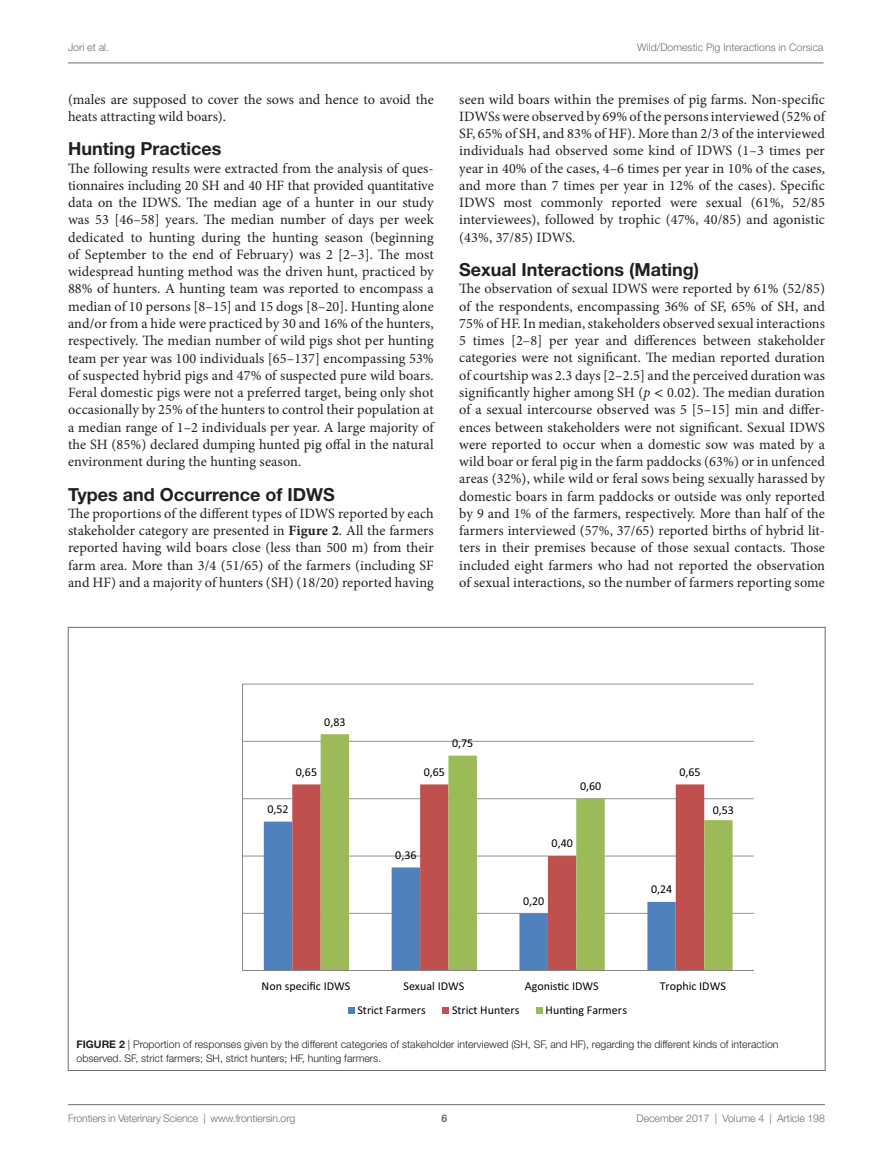
<style>
.page{position:relative;width:893px;height:1170px;background:#fff}
.page>*{position:absolute;margin:0;border:0;box-sizing:border-box;transform-origin:0 0}
.t1{font:700 18px "Helvetica Neue LT Std";color:#231f20}
.t2{font:14.25px/17.2px "Minion Pro";letter-spacing:.005em;color:#231f20;text-align:justify}
.t3{font:12px "Calibri";color:#000}
.t4{font:300 10.5px/14.2px "Helvetica Neue LT Std";color:#231f20}
.t5{font:300 10.5px "Helvetica Neue LT Std";color:#6c6d70}
.t6{font:700 10.5px "Helvetica Neue LT Std";color:#6c6d70}
.s1{font-weight:700}
.s2{font-style:italic}
.s3{font-family:"STIX General"}
</style>
<div class="page">
<hr style="left:242px;top:683px;width:512px;height:1px;background:#868686">
<hr style="left:242px;top:740px;width:512px;height:1px;background:#868686">
<hr style="left:242px;top:798px;width:512px;height:1px;background:#868686">
<hr style="left:242px;top:855px;width:512px;height:1px;background:#868686">
<hr style="left:242px;top:912px;width:512px;height:1px;background:#868686">
<div style="left:264px;top:821px;width:28px;height:149px;background:#4f81bd"></div>
<svg style="left:292px;top:784px;width:29px;height:186px;background:#c05450"></svg>
<svg style="left:321px;top:734px;width:412px;height:236px"></svg>
<hr style="left:242px;top:684px;width:1px;height:286px;background:#868686">
<hr style="left:242px;top:970px;width:512px;height:1px;background:#868686">
<div style="left:348px;top:1007px;width:7px;height:6px;background:#4f81bd"></div>
<div style="left:442px;top:1007px;width:7px;height:6px;background:#c0504d"></div>
<div style="left:536px;top:1007px;width:7px;height:6px;background:#9bbb59"></div>
<hr style="left:68px;top:63px;width:756px;height:1px;background:#6c6d70">
<hr style="left:68px;top:1104px;width:757px;height:1px;background:#6c6d70">
<p class="t5" style="left:68px;top:41px;width:43px">Jori et al.</p>
<p class="t5" style="left:637px;top:41px;width:188px">Wild/Domestic Pig Interactions in Corsica</p>
<p class="t2" style="left:68px;top:90px;width:367px">(males are supposed to cover the sows and hence to avoid the heats attracting wild boars).</p>
<p class="t1" style="left:68px;top:138px;width:155px">Hunting Practices</p>
<p class="t2" style="left:68px;top:159px;width:367px">The following results were extracted from the analysis of ques&shy;tionnaires including 20 SH and 40 HF that provided quantitative data on the IDWS. The median age of a hunter in our study was 53 [46–58] years. The median number of days per week dedicated to hunting during the hunting season (beginning of September to the end of February) was 2 [2–3]. The most widespread hunting method was the driven hunt, practiced by 88% of hunters. A hunting team was reported to encompass a median of 10 persons [8–15] and 15 dogs [8–20]. Hunting alone and/or from a hide were practiced by 30 and 16% of the hunters, respectively. The median number of wild pigs shot per hunting team per year was 100 individuals [65–137] encompassing 53% of suspected hybrid pigs and 47% of suspected pure wild boars.<br>Feral domestic pigs were not a preferred target, being only shot occasionally by 25% of the hunters to control their population at a median range of 1–2 individuals per year. A large majority of the SH (85%) declared dumping hunted pig offal in the natural environment during the hunting season.</p>
<p class="t1" style="left:68px;top:483px;width:267px">Types and Occurrence of IDWS</p>
<p class="t2" style="left:68px;top:504px;width:367px">The proportions of the different types of IDWS reported by each stakeholder category are presented in <span class="s1">Figure 2</span>. All the farmers reported having wild boars close (less than 500 m) from their farm area. More than 3/4 (51/65) of the farmers (including SF and HF) and a majority of hunters (SH) (18/20) reported having</p>
<p class="t2" style="left:459px;top:90px;width:367px">seen wild boars within the premises of pig farms. Non-specific IDWSs were observed by 69% of the persons interviewed (52% of SF, 65% of SH, and 83% of HF). More than 2/3 of the interviewed individuals had observed some kind of IDWS (1–3 times per year in 40% of the cases, 4–6 times per year in 10% of the cases, and more than 7 times per year in 12% of the cases). Specific IDWS most commonly reported were sexual (61%, 52/85 interviewees), followed by trophic (47%, 40/85) and agonistic (43%, 37/85) IDWS.</p>
<p class="t1" style="left:459px;top:258px;width:241px">Sexual Interactions (Mating)</p>
<p class="t2" style="left:459px;top:280px;width:367px">The observation of sexual IDWS were reported by 61% (52/85) of the respondents, encompassing 36% of SF, 65% of SH, and 75% of HF. In median, stakeholders observed sexual interactions 5 times [2–8] per year and differences between stakeholder categories were not significant. The median reported duration of courtship was 2.3 days [2–2.5] and the perceived duration was significantly higher among SH (<span class="s2">p</span> <span class="s3">&lt;</span> 0.02). The median duration of a sexual intercourse observed was 5 [5–15] min and differ&shy;ences between stakeholders were not significant. Sexual IDWS were reported to occur when a domestic sow was mated by a wild boar or feral pig in the farm paddocks (63%) or in unfenced areas (32%), while wild or feral sows being sexually harassed by domestic boars in farm paddocks or outside was only reported by 9 and 1% of the farmers, respectively. More than half of the farmers interviewed (57%, 37/65) reported births of hybrid lit&shy;ters in their premises because of those sexual contacts. Those included eight farmers who had not reported the observation of sexual interactions, so the number of farmers reporting some</p>
<p class="t3" style="left:324px;top:714px;width:23px">0,83</p>
<p class="t3" style="left:296px;top:764px;width:23px">0,65</p>
<p class="t3" style="left:424px;top:764px;width:23px">0,65</p>
<p class="t3" style="left:452px;top:735px;width:23px">0,75</p>
<p class="t3" style="left:267px;top:801px;width:23px">0,52</p>
<p class="t3" style="left:395px;top:847px;width:23px">0,36</p>
<p class="t3" style="left:580px;top:778px;width:23px">0,60</p>
<p class="t3" style="left:552px;top:835px;width:23px">0,40</p>
<p class="t3" style="left:523px;top:893px;width:23px">0,20</p>
<p class="t3" style="left:679px;top:764px;width:23px">0,65</p>
<p class="t3" style="left:713px;top:802px;width:23px">0,53</p>
<p class="t3" style="left:651px;top:881px;width:23px">0,24</p>
<p class="t3" style="left:262px;top:978px;width:90px">Non specific IDWS</p>
<p class="t3" style="left:403px;top:978px;width:62px">Sexual IDWS</p>
<p class="t3" style="left:525px;top:978px;width:75px">Agonis-c IDWS</p>
<p class="t3" style="left:660px;top:978px;width:68px">Trophic IDWS</p>
<p class="t3" style="left:357px;top:1002px;width:70px">Strict Farmers</p>
<p class="t3" style="left:452px;top:1002px;width:69px">Strict Hunters</p>
<p class="t3" style="left:546px;top:1002px;width:83px">Hun-ng Farmers</p>
<p class="t4" style="left:77px;top:1036px;width:703px"><span class="s1">Figure 2</span> | Proportion of responses given by the different categories of stakeholder interviewed (SH, SF, and HF), regarding the different kinds of interaction observed. SF, strict farmers; SH, strict hunters; HF, hunting farmers.</p>
<p class="t5" style="left:68px;top:1111px;width:229px">Frontiers in Veterinary Science | www.frontiersin.org</p>
<p class="t5" style="left:636px;top:1111px;width:190px">December 2017 | Volume 4 | Article 198</p>
<p class="t6" style="left:441px;top:1111px;width:7px">6</p>
</div>
